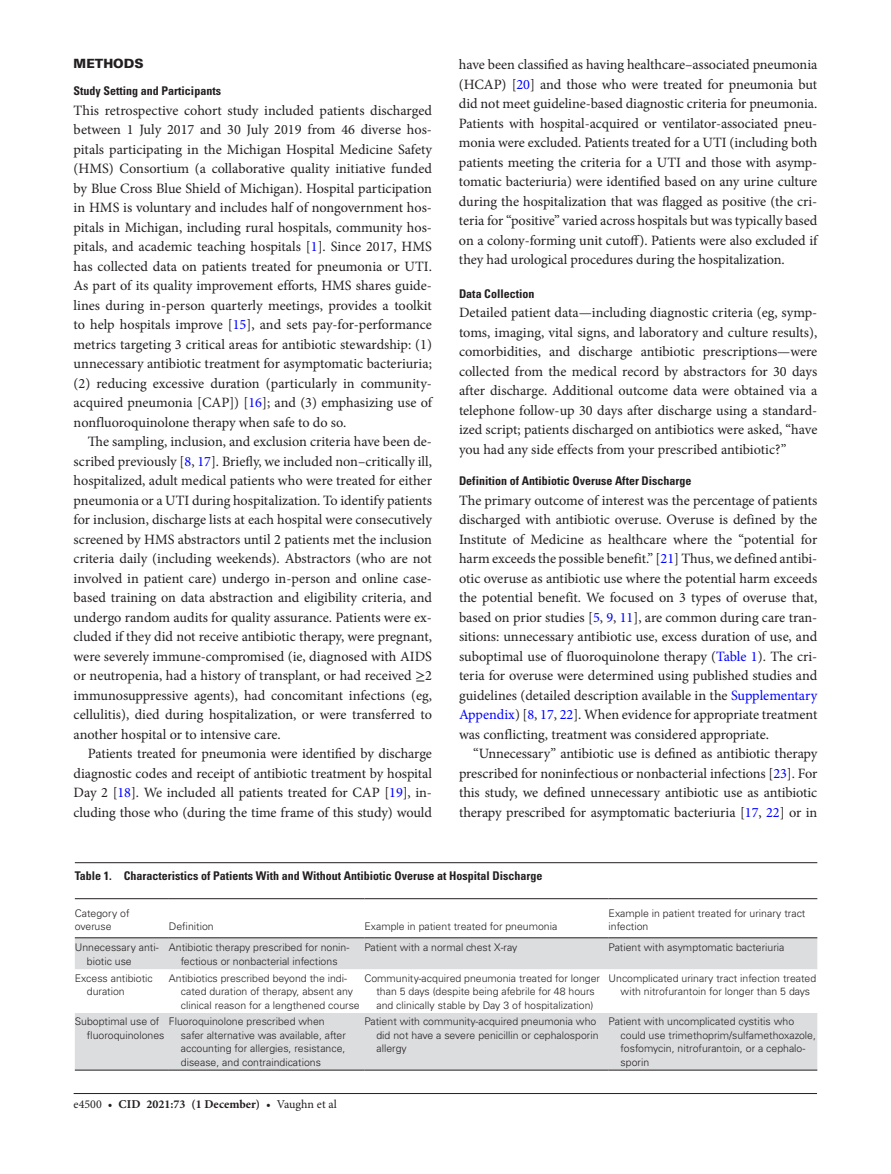
<style>
.page{position:relative;width:891px;height:1174px;background:#fff}
.page>*{position:absolute;margin:0;border:0;box-sizing:border-box;transform-origin:0 0}
.t1{font:14.25px/19.5px "Minion Pro";letter-spacing:-.005em;color:#231f20;text-align:justify}
.t2{font:900 12.75px "Univers LT Std";color:#231f20}
.t3{font:700 condensed 12px "Univers LT Std";color:#231f20}
.t4{font:700 12px "Minion Pro";color:#231f20}
.t5{font:300 10.5px/13.5px "Univers LT Std";color:#231f20}
.s1{color:#00f}
.s2{font-family:"STIX General"}
.s3{font-weight:400}
</style>
<div class="page">
<hr style="left:74px;top:1093px;width:743px;height:1px;background:#231f20">
<hr style="left:75px;top:862px;width:742px;height:1px;background:#231f20">
<svg style="left:75px;top:899px;width:742px;height:1px"></svg>
<div style="left:75px;top:938px;width:742px;height:132px;background:#dcdddf"></div>
<svg style="left:75px;top:969px;width:742px;height:44px"></svg>
<hr style="left:75px;top:898px;width:94px;height:1px;background:#231f20">
<hr style="left:75px;top:937px;width:94px;height:1px;background:#231f20">
<hr style="left:169px;top:898px;width:195px;height:1px;background:#231f20">
<hr style="left:169px;top:937px;width:195px;height:1px;background:#231f20">
<hr style="left:364px;top:898px;width:245px;height:1px;background:#231f20">
<hr style="left:364px;top:937px;width:245px;height:1px;background:#231f20">
<hr style="left:609px;top:898px;width:208px;height:1px;background:#231f20">
<hr style="left:609px;top:937px;width:208px;height:1px;background:#231f20">
<hr style="left:75px;top:1070px;width:94px;height:1px;background:#231f20">
<hr style="left:169px;top:1070px;width:195px;height:1px;background:#231f20">
<hr style="left:364px;top:1070px;width:245px;height:1px;background:#231f20">
<hr style="left:609px;top:1070px;width:208px;height:1px;background:#231f20">
<p class="t2" style="left:74px;top:56px;width:72px">METHODS</p>
<p class="t3" style="left:74px;top:84px;width:149px">Study Setting and Participants</p>
<p class="t1" style="left:74px;top:101px;width:360px">This retrospective cohort study included patients discharged between 1 July 2017 and 30 July 2019 from 46 diverse hos&shy;pitals participating in the Michigan Hospital Medicine Safety (HMS) Consortium (a collaborative quality initiative funded by Blue Cross Blue Shield of Michigan). Hospital participation in HMS is voluntary and includes half of nongovernment hos&shy;pitals in Michigan, including rural hospitals, community hos&shy;pitals, and academic teaching hospitals [<span class="s1">1</span>]. Since 2017, HMS has collected data on patients treated for pneumonia or UTI.<br>As part of its quality improvement efforts, HMS shares guide&shy;lines during in-person quarterly meetings, provides a toolkit to help hospitals improve [<span class="s1">15</span>], and sets pay-for-performance metrics targeting 3 critical areas for antibiotic stewardship: (1) unnecessary antibiotic treatment for asymptomatic bacteriuria; (2) reducing excessive duration (particularly in community&shy;acquired pneumonia [CAP]) [<span class="s1">16</span>]; and (3) emphasizing use of nonfluoroquinolone therapy when safe to do so.</p>
<p class="t1" style="left:74px;top:432px;width:360px;text-indent:14px">The sampling, inclusion, and exclusion criteria have been de&shy;scribed previously [<span class="s1">8</span>, <span class="s1">17</span>]. Briefly, we included non–critically ill, hospitalized, adult medical patients who were treated for either pneumonia or a UTI during hospitalization. To identify patients for inclusion, discharge lists at each hospital were consecutively screened by HMS abstractors until 2 patients met the inclusion criteria daily (including weekends). Abstractors (who are not involved in patient care) undergo in-person and online case&shy;based training on data abstraction and eligibility criteria, and undergo random audits for quality assurance. Patients were ex&shy;cluded if they did not receive antibiotic therapy, were pregnant, were severely immune-compromised (ie, diagnosed with AIDS or neutropenia, had a history of transplant, or had received <span class="s2">≥</span>2 immunosuppressive agents), had concomitant infections (eg, cellulitis), died during hospitalization, or were transferred to another hospital or to intensive care.</p>
<p class="t1" style="left:74px;top:744px;width:360px;text-indent:14px">Patients treated for pneumonia were identified by discharge diagnostic codes and receipt of antibiotic treatment by hospital Day 2 [<span class="s1">18</span>]. We included all patients treated for CAP [<span class="s1">19</span>], in&shy;cluding those who (during the time frame of this study) would</p>
<p class="t1" style="left:459px;top:55px;width:360px">have been classified as having healthcare–associated pneumonia (HCAP) [<span class="s1">20</span>] and those who were treated for pneumonia but did not meet guideline-based diagnostic criteria for pneumonia.<br>Patients with hospital-acquired or ventilator-associated pneu&shy;monia were excluded. Patients treated for a UTI (including both patients meeting the criteria for a UTI and those with asymp&shy;tomatic bacteriuria) were identified based on any urine culture during the hospitalization that was flagged as positive (the cri&shy;teria for “positive” varied across hospitals but was typically based on a colony-forming unit cutoff). Patients were also excluded if they had urological procedures during the hospitalization.</p>
<p class="t3" style="left:459px;top:286px;width:77px">Data Collection</p>
<p class="t1" style="left:459px;top:303px;width:360px">Detailed patient data—including diagnostic criteria (eg, symp&shy;toms, imaging, vital signs, and laboratory and culture results), comorbidities, and discharge antibiotic prescriptions—were collected from the medical record by abstractors for 30 days after discharge. Additional outcome data were obtained via a telephone follow-up 30 days after discharge using a standard&shy;ized script; patients discharged on antibiotics were asked, “have you had any side effects from your prescribed antibiotic?”</p>
<p class="t3" style="left:459px;top:473px;width:234px">Definition of Antibiotic Overuse After Discharge</p>
<p class="t1" style="left:459px;top:490px;width:360px">The primary outcome of interest was the percentage of patients discharged with antibiotic overuse. Overuse is defined by the Institute of Medicine as healthcare where the “potential for harm exceeds the possible benefit.” [<span class="s1">21</span>] Thus, we defined antibi&shy;otic overuse as antibiotic use where the potential harm exceeds the potential benefit. We focused on 3 types of overuse that, based on prior studies [<span class="s1">5</span>, <span class="s1">9</span>, <span class="s1">11</span>], are common during care tran&shy;sitions: unnecessary antibiotic use, excess duration of use, and suboptimal use of fluoroquinolone therapy (<span class="s1">Table 1</span>). The cri&shy;teria for overuse were determined using published studies and guidelines (detailed description available in the <span class="s1">Supplementary Appendix</span>) [<span class="s1">8</span>, <span class="s1">17</span>, <span class="s1">22</span>]. When evidence for appropriate treatment was conflicting, treatment was considered appropriate.</p>
<p class="t1" style="left:459px;top:744px;width:360px;text-indent:14px">“Unnecessary” antibiotic use is defined as antibiotic therapy prescribed for noninfectious or nonbacterial infections [<span class="s1">23</span>]. For this study, we defined unnecessary antibiotic use as antibiotic therapy prescribed for asymptomatic bacteriuria [<span class="s1">17</span>, <span class="s1">22</span>] or in</p>
<p class="t3" style="left:75px;top:868px;width:469px">Table 1. Characteristics of Patients With and Without Antibiotic Overuse at Hospital Discharge</p>
<p class="t5" style="left:75px;top:906px;width:56px">Category of overuse</p>
<p class="t5" style="left:169px;top:920px;width:46px">Definition</p>
<p class="t5" style="left:364px;top:920px;width:194px">Example in patient treated for pneumonia</p>
<p class="t5" style="left:609px;top:906px;width:198px">Example in patient treated for urinary tract infection</p>
<p class="t5" style="left:87px;top:941px;width:73px;text-indent:-12px">Unnecessary anti&shy;biotic use</p>
<p class="t5" style="left:169px;top:941px;width:182px;text-align:center">Antibiotic therapy prescribed for nonin&shy;fectious or nonbacterial infections</p>
<p class="t5" style="left:364px;top:941px;width:154px">Patient with a normal chest X-ray</p>
<p class="t5" style="left:609px;top:941px;width:177px">Patient with asymptomatic bacteriuria</p>
<p class="t5" style="left:87px;top:971px;width:67px;text-indent:-12px">Excess antibiotic duration</p>
<p class="t5" style="left:181px;top:971px;width:180px;text-indent:-12px">Antibiotics prescribed beyond the indi&shy;cated duration of therapy, absent any clinical reason for a lengthened course</p>
<p class="t5" style="left:376px;top:971px;width:225px;text-indent:-12px">Community-acquired pneumonia treated for longer than 5 days (despite being afebrile for 48 hours and clinically stable by Day 3 of hospitalization)</p>
<p class="t5" style="left:609px;top:971px;width:209px;text-align:center">Uncomplicated urinary tract infection treated with nitrofurantoin for longer than 5 days</p>
<p class="t5" style="left:87px;top:1015px;width:79px;text-indent:-12px">Suboptimal use of fluoroquinolones</p>
<p class="t5" style="left:181px;top:1015px;width:167px;text-indent:-12px">Fluoroquinolone prescribed when safer alternative was available, after accounting for allergies, resistance, disease, and contraindications</p>
<p class="t5" style="left:376px;top:1015px;width:224px;text-indent:-12px">Patient with community-acquired pneumonia who did not have a severe penicillin or cephalosporin allergy</p>
<p class="t5" style="left:621px;top:1015px;width:197px;text-indent:-12px">Patient with uncomplicated cystitis who could use trimethoprim/sulfamethoxazole, fosfomycin, nitrofurantoin, or a cephalo&shy;sporin</p>
<p class="t4" style="left:74px;top:1095px;width:265px"><span class="s3">e4500 •</span> cid 2021:73 (1 December) <span class="s3">• Vaughn et al</span></p>
</div>
